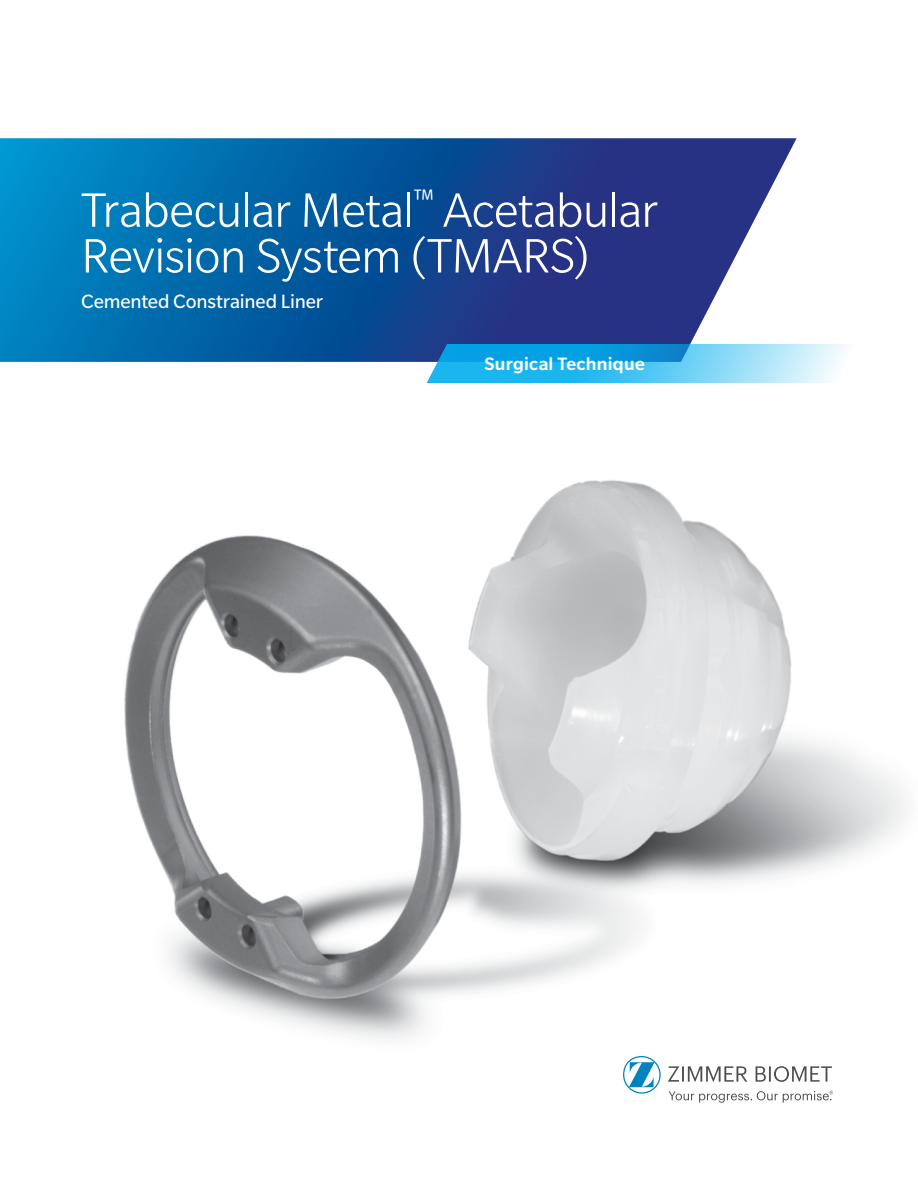
<style>
.page{position:relative;width:918px;height:1188px;background:#fff}
.page>*{position:absolute;margin:0;border:0;box-sizing:border-box;transform-origin:0 0}
.t1{font:300 52.5px/45.8px "Slate Pro";letter-spacing:-.015em;color:#fff}
.t2{font:21px "Slate Pro";letter-spacing:-.005em;color:#fff}
.t3{font:500 19.5px "Slate Pro";letter-spacing:.015em;color:#fff}
</style>
<div class="page">
<img style="left:124px;top:480px;width:783px;height:612px">
<svg style="left:0;top:138px;width:797px;height:224px;background:#1d60a2"></svg>
<svg style="left:414px;top:344px;width:432px;height:38px;background:#56bfec"></svg>
<svg style="left:668px;top:1066px;width:164px;height:16px"></svg>
<svg style="left:623px;top:1056px;width:38px;height:38px"></svg>
<svg style="left:669px;top:1091px;width:164px;height:12px"></svg>
<p class="t1" style="left:81px;top:187px;width:579px">Trabecular Metal<sup>™</sup> Acetabular<br>Revision System (TMARS)</p>
<p class="t2" style="left:81px;top:290px;width:243px">Cemented Constrained Liner</p>
<p class="t3" style="left:484px;top:353px;width:162px">Surgical Technique</p>
</div>
